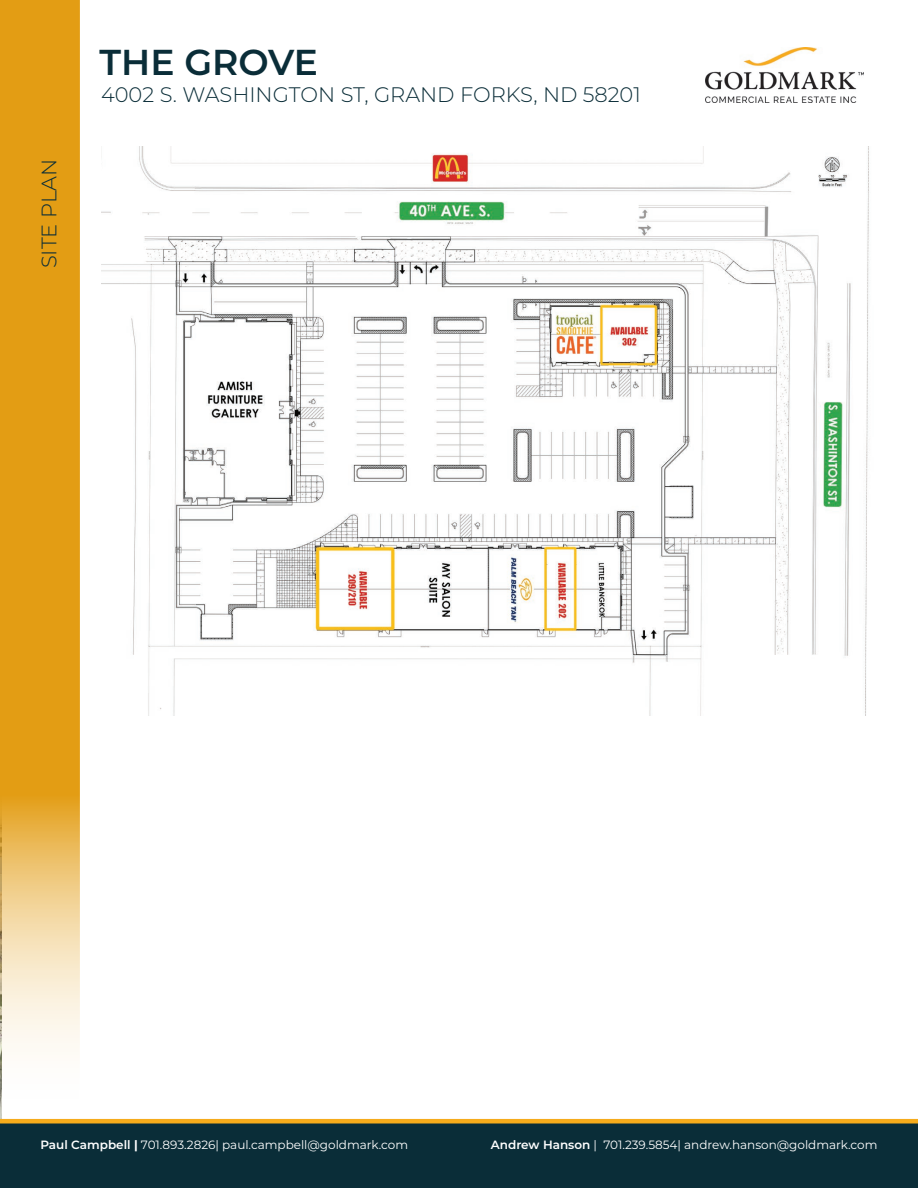
<style>
.page{position:relative;width:918px;height:1188px;background:#fff}
.page>*{position:absolute;margin:0;border:0;box-sizing:border-box;transform-origin:0 0}
.t1{font:600 36px "Montserrat";color:#0a2d38}
.t2{font:300 21px "Montserrat";color:#0a2d38}
.t3{font:12px "Montserrat";color:#fff}
.s1{font-weight:600}
.s2{font-weight:700}
</style>
<div class="page">
<svg style="left:0;top:0;width:79px;height:1119px;background:#e7af40"></svg>
<div style="left:0;top:1124px;width:918px;height:64px;background:#0a2d38"></div>
<div style="left:0;top:1119px;width:918px;height:5px;border:2px solid #f5ab1c"></div>
<img style="left:705px;top:47px;width:159px;height:55px">
<img style="left:101px;top:146px;width:768px;height:569px">
<h2 class="t2" style="left:35px;top:268px;width:111px;rotate:-90deg">SITE PLAN</h2>
<h1 class="t1" style="left:100px;top:37px;width:220px">THE GROVE</h1>
<h2 class="t2" style="left:101px;top:81px;width:541px">4002 S. WASHINGTON ST, GRAND FORKS, ND 58201</h2>
<p class="t3" style="left:40px;top:1136px;width:369px"><span class="s1">Paul Campbell</span> <span class="s2">|</span> 701.893.2826| paul.campbell@goldmark.com</p>
<p class="t3" style="left:491px;top:1136px;width:388px"><span class="s1">Andrew Hanson</span> | 701.239.5854| andrew.hanson@goldmark.com</p>
</div>
